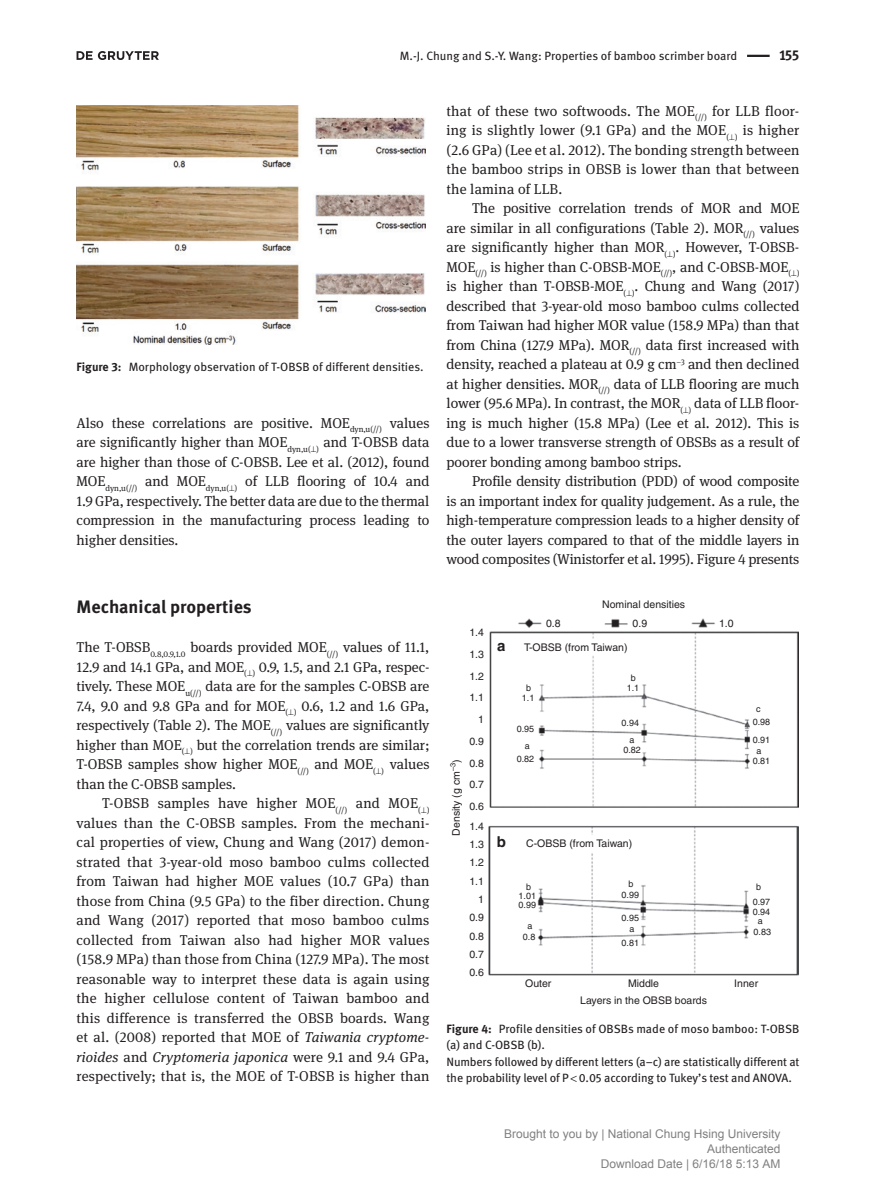
<style>
.page{position:relative;width:893px;height:1191px;background:#fff}
.page>*{position:absolute;margin:0;border:0;box-sizing:border-box;transform-origin:0 0}
.t1{font:700 18px "DG Meta Science";color:#231f20}
.t2{font:700 15px "Helvetica";color:#231f20}
.t3{font:14.25px/19.5px "DG Meta Serif Science";color:#231f20;text-align:justify}
.t4{font:700 14.25px "DG Meta Science";color:#231f20}
.t5{font:12px/16.5px "DG Meta Science";letter-spacing:-.01em;color:#231f20}
.t6{font:12px/15px "Arial";color:#808080;text-align:right}
.t7{font:10.5px/18.3px "Helvetica";color:#231f20;text-align:right}
.t8{font:9px/18.1px "Helvetica";color:#231f20}
.s1{font-weight:700}
.s2{font-style:italic}
</style>
<div class="page">
<hr style="left:747px;top:55px;width:23px;height:2px;background:#231f20">
<img style="left:77px;top:105px;width:348px;height:239px">
<img style="left:489px;top:618px;width:310px;height:358px">
<svg style="left:77px;top:51px;width:82px;height:9px"></svg>
<p class="t5" style="left:400px;top:47px;width:339px">M.-J. Chung and S.-Y. Wang: Properties of bamboo scrimber board</p>
<p class="t4" style="left:779px;top:44px;width:22px">155</p>
<p class="t5" style="left:77px;top:358px;width:349px"><span class="s1">Figure 3:</span> Morphology observation of T-OBSB of different densities.</p>
<p class="t3" style="left:77px;top:413px;width:354px">Also these correlations are positive. MOE<sub>dyn,u(//)</sub> values are significantly higher than MOE<sub>dyn,u(</sub>⊥<sub>)</sub> and T-OBSB data are higher than those of C-OBSB. Lee et al. (2012), found MOE<sub>dyn,u(//)</sub> and MOE<sub>dyn,u(</sub>⊥<sub>)</sub> of LLB flooring of 10.4 and 1.9 GPa, respectively. The better data are due to the thermal compression in the manufacturing process leading to higher densities.</p>
<p class="t1" style="left:77px;top:592px;width:177px">Mechanical properties</p>
<p class="t3" style="left:77px;top:637px;width:354px">The T-OBSB<sub>0.8,0.9,1.0</sub> boards provided MOE<sub>(//)</sub> values of 11.1, 12.9 and 14.1 GPa, and MOE<sub>(</sub>⊥<sub>)</sub> 0.9, 1.5, and 2.1 GPa, respec&shy;tively. These MOE<sub>u(//)</sub> data are for the samples C-OBSB are 7.4, 9.0 and 9.8 GPa and for MOE<sub>(</sub>⊥<sub>)</sub> 0.6, 1.2 and 1.6 GPa, respectively (Table 2). The MOE<sub>(//)</sub> values are significantly higher than MOE<sub>(</sub>⊥<sub>)</sub> but the correlation trends are similar; T-OBSB samples show higher MOE<sub>(//)</sub> and MOE<sub>(</sub>⊥<sub>)</sub> values than the C-OBSB samples.</p>
<p class="t3" style="left:77px;top:793px;width:354px;text-indent:26px">T-OBSB samples have higher MOE<sub>(//)</sub> and MOE<sub>(</sub>⊥<sub>) </sub>values than the C-OBSB samples. From the mechani&shy;cal properties of view, Chung and Wang (2017) demon&shy;strated that 3-year-old moso bamboo culms collected from Taiwan had higher MOE values (10.7 GPa) than those from China (9.5 GPa) to the fiber direction. Chung and Wang (2017) reported that moso bamboo culms collected from Taiwan also had higher MOR values (158.9 MPa) than those from China (127.9 MPa). The most reasonable way to interpret these data is again using the higher cellulose content of Taiwan bamboo and this difference is transferred the OBSB boards. Wang et al. (2008) reported that MOE of <span class="s2">Taiwania cryptome&shy;rioides</span> and <span class="s2">Cryptomeria japonica</span> were 9.1 and 9.4 GPa, respectively; that is, the MOE of T-OBSB is higher than</p>
<p class="t3" style="left:446px;top:101px;width:354px">that of these two softwoods. The MOE<sub>(//)</sub> for LLB floor&shy;ing is slightly lower (9.1 GPa) and the MOE<sub>(</sub>⊥<sub>)</sub> is higher (2.6 GPa) (Lee et al. 2012). The bonding strength between the bamboo strips in OBSB is lower than that between the lamina of LLB.</p>
<p class="t3" style="left:446px;top:198px;width:354px;text-indent:26px">The positive correlation trends of MOR and MOE are similar in all configurations (Table 2). MOR<sub>(//)</sub> values are significantly higher than MOR<sub>(</sub>⊥<sub>)</sub>. However, T-OBSB-MOE<sub>(//)</sub> is higher than C-OBSB-MOE<sub>(//)</sub>, and C-OBSB-MOE<sub>(</sub>⊥<sub>) </sub>is higher than T-OBSB-MOE<sub>(</sub>⊥<sub>)</sub>. Chung and Wang (2017) described that 3-year-old moso bamboo culms collected from Taiwan had higher MOR value (158.9 MPa) than that from China (127.9 MPa). MOR<sub>(//)</sub> data first increased with density, reached a plateau at 0.9 g cm<sup>−3</sup> and then declined at higher densities. MOR<sub>(//)</sub> data of LLB flooring are much lower (95.6 MPa). In contrast, the MOR<sub>(</sub>⊥<sub>)</sub> data of LLB floor&shy;ing is much higher (15.8 MPa) (Lee et al. 2012). This is due to a lower transverse strength of OBSBs as a result of poorer bonding among bamboo strips.</p>
<p class="t3" style="left:446px;top:471px;width:354px;text-indent:26px">Profile density distribution (PDD) of wood composite is an important index for quality judgement. As a rule, the high-temperature compression leads to a higher density of the outer layers compared to that of the middle layers in wood composites (Winistorfer et al. 1995). Figure 4 presents</p>
<p class="t7" style="left:469px;top:623px;width:16px">1.4</p>
<p class="t7" style="left:469px;top:643px;width:16px;line-height:21.8px">1.3<br>1.2<br>1.1<br>1<br>0.9<br>0.8<br>0.7</p>
<p class="t7" style="left:447px;top:835px;width:77px;rotate:-90deg">Density (g cm<sup>–3</sup>)</p>
<p class="t7" style="left:469px;top:796px;width:16px;line-height:19.6px;text-align:left">0.6<br>1.4</p>
<p class="t7" style="left:469px;top:835px;width:16px">1.3<br>1.2<br>1.1<br>1<br>0.9<br>0.8<br>0.7<br>0.6</p>
<p class="t2" style="left:497px;top:636px;width:10px">a</p>
<p class="t7" style="left:602px;top:595px;width:84px">Nominal densities</p>
<p class="t7" style="left:546px;top:614px;width:16px">0.8</p>
<p class="t7" style="left:633px;top:614px;width:16px">0.9</p>
<p class="t7" style="left:524px;top:637px;width:105px">T-OBSB (from Taiwan)</p>
<p class="t8" style="left:631px;top:668px;width:7px">b</p>
<p class="t7" style="left:719px;top:614px;width:16px">1.0</p>
<p class="t8" style="left:526px;top:679px;width:7px">b</p>
<p class="t8" style="left:522px;top:689px;width:14px">1.1</p>
<p class="t8" style="left:517px;top:720px;width:19px">0.95</p>
<p class="t8" style="left:517px;top:750px;width:19px">0.82</p>
<p class="t8" style="left:525px;top:737px;width:7px">a</p>
<p class="t8" style="left:627px;top:679px;width:14px">1.1</p>
<p class="t8" style="left:622px;top:713px;width:19px">0.94</p>
<p class="t8" style="left:753px;top:712px;width:19px">0.98<br>0.91</p>
<p class="t8" style="left:753px;top:752px;width:19px">0.81</p>
<p class="t8" style="left:756px;top:700px;width:6px">c</p>
<p class="t8" style="left:629px;top:730px;width:7px">a</p>
<p class="t8" style="left:623px;top:741px;width:19px">0.82</p>
<p class="t8" style="left:757px;top:742px;width:7px">a</p>
<p class="t2" style="left:497px;top:832px;width:11px">b</p>
<p class="t7" style="left:526px;top:834px;width:108px">C-OBSB (from Taiwan)</p>
<p class="t8" style="left:526px;top:877px;width:7px">b</p>
<p class="t8" style="left:519px;top:890px;width:19px;line-height:9.4px">1.01<br>0.99</p>
<p class="t8" style="left:528px;top:917px;width:7px">a</p>
<p class="t8" style="left:523px;top:927px;width:14px">0.8</p>
<p class="t8" style="left:628px;top:874px;width:7px">b</p>
<p class="t8" style="left:622px;top:885px;width:19px">0.99</p>
<p class="t8" style="left:622px;top:908px;width:19px">0.95</p>
<p class="t8" style="left:629px;top:919px;width:7px">a</p>
<p class="t8" style="left:622px;top:934px;width:19px">0.81</p>
<p class="t8" style="left:756px;top:878px;width:7px">b</p>
<p class="t8" style="left:758px;top:911px;width:7px">a</p>
<p class="t8" style="left:753px;top:897px;width:19px;line-height:9.6px">0.97<br>0.94</p>
<p class="t8" style="left:754px;top:923px;width:19px">0.83</p>
<p class="t7" style="left:525px;top:974px;width:28px">Outer</p>
<p class="t7" style="left:580px;top:974px;width:128px;line-height:17.1px;text-align:center">Middle<br>Layers in the OBSB boards</p>
<p class="t7" style="left:734px;top:974px;width:25px">Inner</p>
<p class="t5" style="left:446px;top:1019px;width:355px"><span class="s1">Figure 4:</span> Profile densities of OBSBs made of moso bamboo: T-OBSB (a) and C-OBSB (b).<br>Numbers followed by different letters (a–c) are statistically different at the probability level of P 0.05 according to Tukey’s test and ANOVA.</p>
<p class="t6" style="left:504px;top:1127px;width:278px">Brought to you by | National Chung Hsing University<br>Authenticated<br>Download Date | 6/16/18 5:13 AM</p>
</div>
